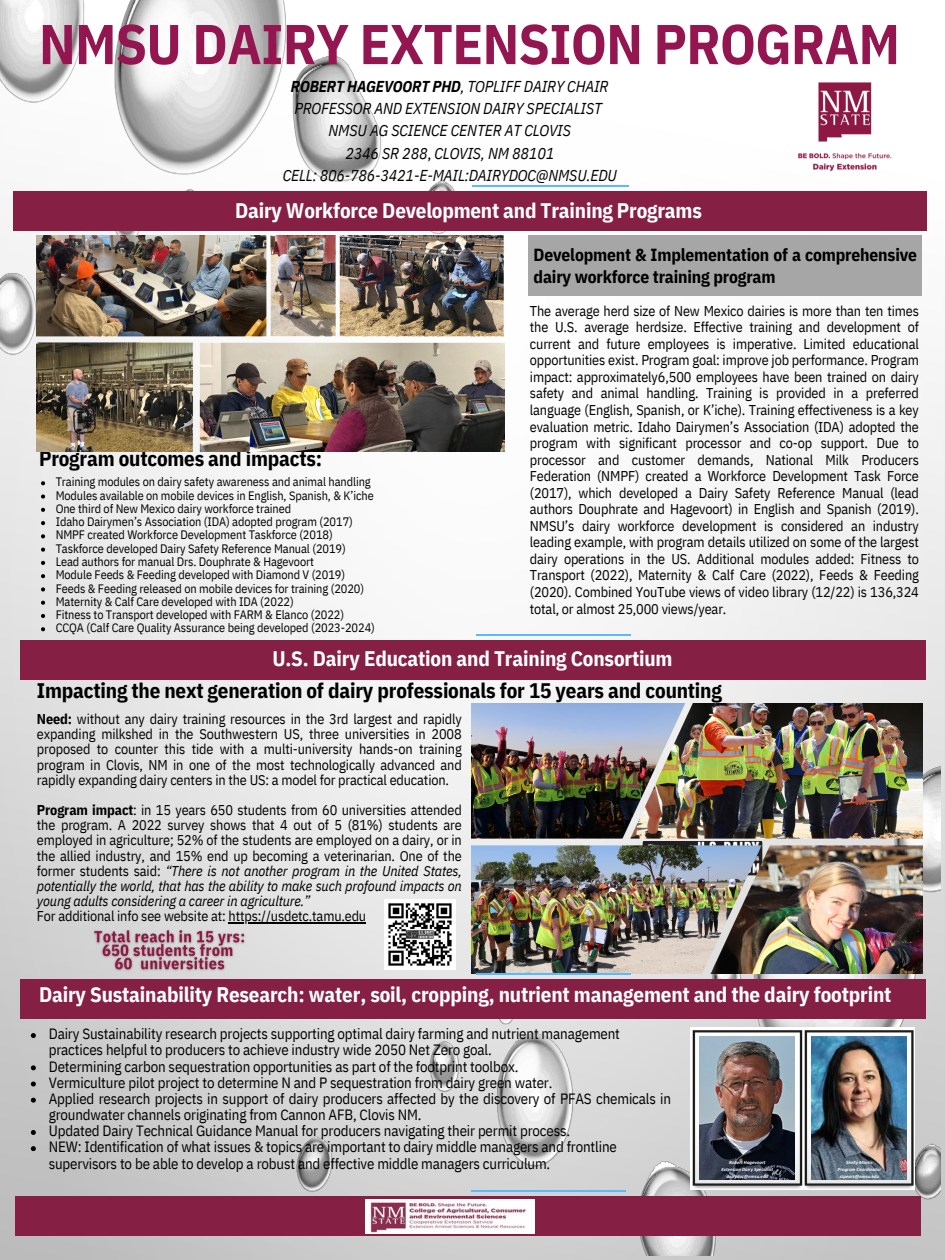
<style>
.page{position:relative;width:945px;height:1260px;background:#fff}
.page>*{position:absolute;margin:0;border:0;box-sizing:border-box;transform-origin:0 0}
.t1{font:700 56px "IBM Plex Sans Cond";letter-spacing:-.01em;color:#941651}
.t2{font:700 21px "IBM Plex Sans Cond";letter-spacing:-.01em;color:#fff}
.t3{font:700 21px "IBM Plex Sans Cond";letter-spacing:-.01em;color:#000}
.t4{font:700 17.5px/22.4px "IBM Plex Sans Cond";letter-spacing:-.01em;color:#000}
.t5{font:italic 15.75px "IBM Plex Sans Cond";letter-spacing:-.01em;color:#000}
.t6{font:italic 700 15.75px "IBM Plex Sans Cond";letter-spacing:-.01em;color:#000}
.t7{font:14.88px/16.1px "IBM Plex Sans Cond";letter-spacing:-.01em;color:#000}
.t8{font:14.17px/16.6px "IBM Plex Sans Cond";letter-spacing:-.01em;color:#000;text-align:justify}
.t9{font:12.25px "IBM Plex Sans Cond";letter-spacing:-.005em;color:#000}
.t10{font:italic 700 4.9px "Calibri";color:#fff}
.s1{font-weight:400}
.s2{font-style:normal}
.s3{font-weight:700}
.s4{font-style:italic}
</style>
<div class="page">
<img style="left:0;top:0;width:941px;height:1255px">
<hr style="left:473px;top:185px;width:156px;height:1px;background:#56bcfe">
<div style="left:13px;top:191px;width:913px;height:39px;background:#852044"></div>
<div style="left:529px;top:235px;width:393px;height:61px;background:#a6a6a6"></div>
<hr style="left:471px;top:1190px;width:155px;height:2px;background:#56bcfe">
<div style="left:16px;top:1196px;width:905px;height:40px;background:#852044"></div>
<img style="left:365px;top:1200px;width:170px;height:34px">
<img style="left:766px;top:68px;width:158px;height:123px">
<hr style="left:229px;top:922px;width:137px;height:2px;background:#000">
<svg style="left:31px;top:1033px;width:5px;height:5px"></svg>
<svg style="left:31px;top:1065px;width:5px;height:5px"></svg>
<svg style="left:31px;top:1082px;width:5px;height:5px"></svg>
<svg style="left:31px;top:1098px;width:5px;height:5px"></svg>
<svg style="left:31px;top:1130px;width:5px;height:5px"></svg>
<svg style="left:31px;top:1146px;width:5px;height:5px"></svg>
<svg style="left:41px;top:481px;width:4px;height:4px"></svg>
<svg style="left:41px;top:495px;width:4px;height:4px"></svg>
<svg style="left:41px;top:508px;width:4px;height:4px"></svg>
<svg style="left:41px;top:521px;width:4px;height:4px"></svg>
<svg style="left:41px;top:534px;width:4px;height:4px"></svg>
<svg style="left:41px;top:548px;width:4px;height:4px"></svg>
<svg style="left:41px;top:561px;width:4px;height:4px"></svg>
<svg style="left:41px;top:574px;width:4px;height:4px"></svg>
<svg style="left:41px;top:587px;width:4px;height:4px"></svg>
<svg style="left:41px;top:601px;width:4px;height:4px"></svg>
<svg style="left:41px;top:614px;width:4px;height:4px"></svg>
<svg style="left:41px;top:627px;width:4px;height:4px"></svg>
<img style="left:37px;top:235px;width:467px;height:217px">
<hr style="left:476px;top:634px;width:155px;height:1px;background:#56bcfe">
<div style="left:20px;top:640px;width:905px;height:39px;background:#852044"></div>
<img style="left:471px;top:704px;width:452px;height:269px">
<hr style="left:476px;top:973px;width:155px;height:2px;background:#56bcfe">
<div style="left:21px;top:979px;width:905px;height:39px;background:#852044"></div>
<img style="left:384px;top:899px;width:71px;height:71px">
<img style="left:91px;top:927px;width:158px;height:49px">
<div style="left:690px;top:1027px;width:225px;height:162px;background:linear-gradient(to right,#fff,#fff)"></div>
<img style="left:692px;top:1031px;width:222px;height:158px">
<img style="left:700px;top:1036px;width:94px;height:143px">
<img style="left:812px;top:1036px;width:94px;height:143px">
<p class="t1" style="left:39px;top:7px;width:862px">NMSU DAIRY EXTENSION PROGRAM</p>
<p class="t6" style="left:291px;top:75px;width:319px">ROBERT HAGEVOORT PHD<span class="s1">, TOPLIFF DAIRY CHAIR</span></p>
<p class="t5" style="left:294px;top:98px;width:309px">PROFESSOR AND EXTENSION DAIRY SPECIALIST</p>
<p class="t5" style="left:329px;top:120px;width:244px">NMSU AG SCIENCE CENTER AT CLOVIS</p>
<p class="t5" style="left:345px;top:142px;width:210px">2346 SR 288<span class="s2">,</span> CLOVIS, NM 88101</p>
<p class="t5" style="left:283px;top:165px;width:335px">CELL: 806-786-3421<span class="s2">-</span>E-MAIL:DAIRYDOC@NMSU.EDU</p>
<p class="t2" style="left:235px;top:197px;width:468px">Dairy Workforce Development and Training Programs</p>
<p class="t3" style="left:39px;top:445px;width:285px">Program outcomes and impacts:</p>
<p class="t9" style="left:56px;top:474px;width:317px">Training modules on dairy safety awareness and animal handling</p>
<p class="t9" style="left:56px;top:487px;width:320px">Modules available on mobile devices in English, Spanish, &amp; K’iche</p>
<p class="t9" style="left:56px;top:500px;width:237px">One third of New Mexico dairy workforce trained</p>
<p class="t9" style="left:56px;top:514px;width:299px">Idaho Dairymen’s Association (IDA) adopted program (2017)</p>
<p class="t9" style="left:56px;top:527px;width:279px">NMPF created Workforce Development Taskforce (2018)</p>
<p class="t9" style="left:56px;top:540px;width:292px">Taskforce developed Dairy Safety Reference Manual (2019)</p>
<p class="t9" style="left:56px;top:553px;width:260px">Lead authors for manual Drs. Douphrate &amp; Hagevoort</p>
<p class="t9" style="left:56px;top:567px;width:291px">Module Feeds &amp; Feeding developed with Diamond V (2019)</p>
<p class="t9" style="left:56px;top:580px;width:310px">Feeds &amp; Feeding released on mobile devices for training (2020)</p>
<p class="t9" style="left:56px;top:593px;width:240px">Maternity &amp; Calf Care developed with IDA (2022)</p>
<p class="t9" style="left:56px;top:606px;width:290px">Fitness to Transport developed with FARM &amp; Elanco (2022)</p>
<p class="t9" style="left:56px;top:620px;width:321px">CCQA (Calf Care Quality Assurance being developed (2023-2024)</p>
<p class="t4" style="left:534px;top:243px;width:385px">Development &amp; Implementation of a comprehensive dairy workforce training program</p>
<p class="t8" style="left:530px;top:302px;width:391px">The average herd size of New Mexico dairies is more than ten times the U.S. average herdsize. Effective training and development of current and future employees is imperative. Limited educational opportunities exist. Program goal: improve job performance. Program impact: approximately6,500 employees have been trained on dairy safety and animal handling. Training is provided in a preferred language (English, Spanish, or K’iche). Training effectiveness is a key evaluation metric. Idaho Dairymen’s Association (IDA) adopted the program with significant processor and co-op support. Due to processor and customer demands, National Milk Producers Federation (NMPF) created a Workforce Development Task Force (2017), which developed a Dairy Safety Reference Manual (lead authors Douphrate and Hagevoort) in English and Spanish (2019).<br>NMSU’s dairy workforce development is considered an industry leading example, with program details utilized on some of the largest dairy operations in the US. Additional modules added: Fitness to Transport (2022), Maternity &amp; Calf Care (2022), Feeds &amp; Feeding (2020). Combined YouTube views of video library (12/22) is 136,324 total, or almost 25,000 views/year.</p>
<p class="t2" style="left:272px;top:644px;width:402px">U.S. Dairy Education and Training Consortium</p>
<p class="t3" style="left:37px;top:677px;width:686px">Impacting the next generation of dairy professionals for 15 years and counting</p>
<p class="t8" style="left:37px;top:711px;width:426px;line-height:15.2px"><span class="s3">Need:</span> without any dairy training resources in the 3rd largest and rapidly expanding milkshed in the Southwestern US, three universities in 2008 proposed to counter this tide with a multi-university hands-on training program in Clovis, NM in one of the most technologically advanced and rapidly expanding dairy centers in the US: a model for practical education.</p>
<p class="t8" style="left:37px;top:802px;width:426px;line-height:15.2px"><span class="s3">Program impact</span>: in 15 years 650 students from 60 universities attended the program. A 2022 survey shows that 4 out of 5 (81%) students are employed in agriculture; 52% of the students are employed on a dairy, or in the allied industry, and 15% end up becoming a veterinarian. One of the former students said: <span class="s4">“There is not another program in the United States, potentially the world, that has the ability to make such profound impacts on young adults considering a career in agriculture.”</span></p>
<p class="t8" style="left:37px;top:908px;width:331px">For additional info see website at: https://usdetc.tamu.edu</p>
<p class="t2" style="left:39px;top:981px;width:854px">Dairy Sustainability Research: water, soil, cropping, nutrient management and the dairy footprint</p>
<p class="t7" style="left:49px;top:1026px;width:573px">Dairy Sustainability research projects supporting optimal dairy farming and nutrient management practices helpful to producers to achieve industry wide 2050 Net Zero goal.</p>
<p class="t7" style="left:49px;top:1058px;width:471px">Determining carbon sequestration opportunities as part of the footprint toolbox.</p>
<p class="t7" style="left:49px;top:1074px;width:505px">Vermiculture pilot project to determine N and P sequestration from dairy green water.</p>
<p class="t7" style="left:49px;top:1090px;width:624px">Applied research projects in support of dairy producers affected by the discovery of PFAS chemicals in groundwater channels originating from Cannon AFB, Clovis NM.</p>
<p class="t7" style="left:49px;top:1123px;width:523px">Updated Dairy Technical Guidance Manual for producers navigating their permit process.</p>
<p class="t7" style="left:49px;top:1139px;width:570px">NEW: Identification of what issues &amp; topics are important to dairy middle managers and frontline supervisors to be able to develop a robust and effective middle managers curriculum.</p>
<p class="t10" style="left:729px;top:1161px;width:38px">Robert Hagevoort</p>
<p class="t10" style="left:721px;top:1167px;width:53px">Extension Dairy Specialist</p>
<p class="t10" style="left:726px;top:1174px;width:43px">dairydoc@nmsu.edu</p>
<p class="t10" style="left:846px;top:1161px;width:28px">Shelly Morris</p>
<p class="t10" style="left:838px;top:1167px;width:45px">Program Coordinator</p>
<p class="t10" style="left:840px;top:1174px;width:41px">sspears@nmsu.edu</p>
</div>
